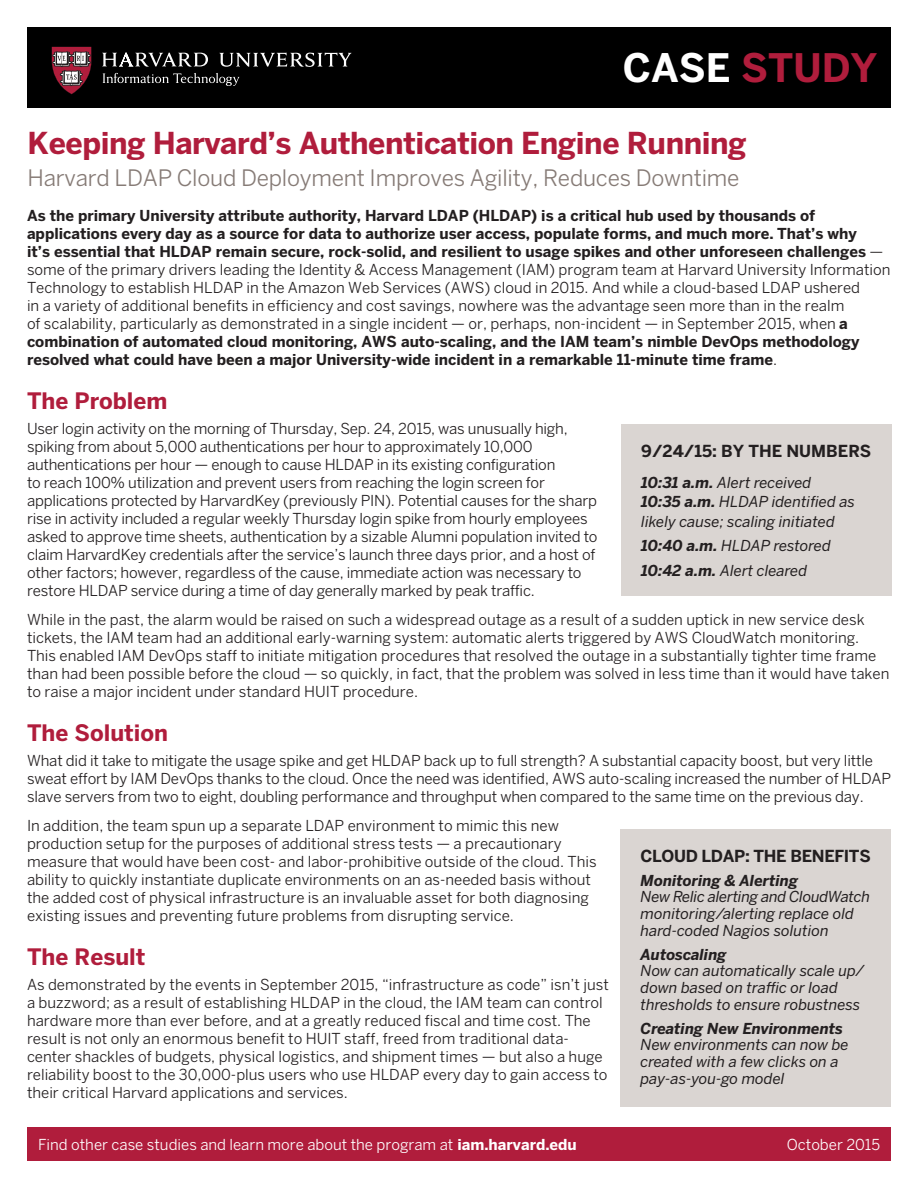
<style>
.page{position:relative;width:918px;height:1188px;background:#fff}
.page>*{position:absolute;margin:0;border:0;box-sizing:border-box;transform-origin:0 0}
.t1{font:700 39px "Benton Sans";color:#b01d3c}
.t2{font:700 30px "Benton Sans";letter-spacing:-.015em;color:#b01d3c}
.t3{font:22.5px "Benton Sans";letter-spacing:-.01em;color:#867b76}
.Body_Subhead{font:700 22.5px "Benton Sans";color:#b01d3c}
.t4{font:700 16.5px "Benton Sans";letter-spacing:-.02em;color:#231f20}
.t5{font:700 16.5px "Benton Sans";color:#231f20}
.t6{font:15px/18px "Benton Sans";color:#231f20}
.t7{font:700 15px/18px "Benton Sans";color:#231f20}
.t8{font:italic 15px/16.8px "Benton Sans";color:#231f20}
.t9{font:15px "Benton Sans";color:#fff}
.s1{color:#fff}
.s2{font-weight:400}
.s3{font-weight:700}
</style>
<div class="page">
<div style="left:27px;top:1128px;width:864px;height:33px;background:#b01d3c"></div>
<div style="left:27px;top:27px;width:864px;height:81px;background:#000"></div>
<svg style="left:103px;top:73px;width:137px;height:13px"></svg>
<svg style="left:102px;top:53px;width:106px;height:14px"></svg>
<svg style="left:52px;top:47px;width:39px;height:47px"></svg>
<svg style="left:219px;top:53px;width:132px;height:14px"></svg>
<div style="left:621px;top:424px;width:271px;height:172px;background:#dad5d2"></div>
<div style="left:620px;top:830px;width:271px;height:277px;background:#dad5d2"></div>
<h1 class="t1" style="left:623px;top:44px;width:256px"><span class="s1">CASE</span> STUDY</h1>
<p class="t2" style="left:28px;top:125px;width:721px">Keeping Harvard’s Authentication Engine Running</p>
<p class="t3" style="left:28px;top:164px;width:713px">Harvard LDAP Cloud Deployment Improves Agility, Reduces Downtime</p>
<p class="t7" style="left:27px;top:206px;width:865px">As the primary University attribute authority, Harvard LDAP (HLDAP) is a critical hub used by thousands of applications every day as a source for data to authorize user access, populate forms, and much more. That’s why<br>it’s essential that HLDAP remain secure, rock-solid, and resilient to usage spikes and other unforeseen challenges <span class="s2">— some of the primary drivers leading the Identity &amp; Access Management (IAM) program team at Harvard University Information Technology to establish HLDAP in the Amazon Web Services (AWS) cloud in 2015. And while a cloud-based LDAP ushered<br>in a variety of additional benefits in efficiency and cost savings, nowhere was the advantage seen more than in the realm<br>of scalability, particularly as demonstrated in a single incident — or, perhaps, non-incident — in September 2015, when</span> a combination of automated cloud monitoring, AWS auto-scaling, and the IAM team’s nimble DevOps methodology resolved what could have been a major University-wide incident in a remarkable 11-minute time frame<span class="s2">.</span></p>
<p class="Body_Subhead" style="left:27px;top:388px;width:142px">The Problem</p>
<p class="t6" style="left:27px;top:419px;width:572px">User login activity on the morning of Thursday, Sep. 24, 2015, was unusually high, spiking from about 5,000 authentications per hour to approximately 10,000 authentications per hour — enough to cause HLDAP in its existing configuration<br>to reach 100% utilization and prevent users from reaching the login screen for applications protected by HarvardKey (previously PIN). Potential causes for the sharp rise in activity included a regular weekly Thursday login spike from hourly employees asked to approve time sheets, authentication by a sizable Alumni population invited to claim HarvardKey credentials after the service’s launch three days prior, and a host of other factors; however, regardless of the cause, immediate action was necessary to restore HLDAP service during a time of day generally marked by peak traffic.</p>
<p class="t6" style="left:27px;top:610px;width:864px">While in the past, the alarm would be raised on such a widespread outage as a result of a sudden uptick in new service desk tickets, the IAM team had an additional early-warning system: automatic alerts triggered by AWS CloudWatch monitoring.<br>This enabled IAM DevOps staff to initiate mitigation procedures that resolved the outage in a substantially tighter time frame than had been possible before the cloud — so quickly, in fact, that the problem was solved in less time than it would have taken to raise a major incident under standard HUIT procedure.</p>
<p class="Body_Subhead" style="left:27px;top:720px;width:143px">The Solution</p>
<p class="t6" style="left:27px;top:752px;width:866px">What did it take to mitigate the usage spike and get HLDAP back up to full strength? A substantial capacity boost, but very little sweat effort by IAM DevOps thanks to the cloud. Once the need was identified, AWS auto-scaling increased the number of HLDAP slave servers from two to eight, doubling performance and throughput when compared to the same time on the previous day.</p>
<p class="t6" style="left:27px;top:816px;width:571px">In addition, the team spun up a separate LDAP environment to mimic this new production setup for the purposes of additional stress tests — a precautionary measure that would have been cost- and labor-prohibitive outside of the cloud. This ability to quickly instantiate duplicate environments on an as-needed basis without the added cost of physical infrastructure is an invaluable asset for both diagnosing existing issues and preventing future problems from disrupting service.</p>
<p class="Body_Subhead" style="left:27px;top:944px;width:120px">The Result</p>
<p class="t6" style="left:27px;top:976px;width:583px">As demonstrated by the events in September 2015, “infrastructure as code” isn’t just a buzzword; as a result of establishing HLDAP in the cloud, the IAM team can control hardware more than ever before, and at a greatly reduced fiscal and time cost. The result is not only an enormous benefit to HUIT staff, freed from traditional data&shy;center shackles of budgets, physical logistics, and shipment times — but also a huge reliability boost to the 30,000-plus users who use HLDAP every day to gain access to their critical Harvard applications and services.</p>
<p class="t5" style="left:641px;top:441px;width:232px">9/24/15: BY THE NUMBERS</p>
<p class="t8" style="left:641px;top:474px;width:172px"><span class="s3">10:31 a.m.</span> Alert received</p>
<p class="t8" style="left:641px;top:492px;width:215px;line-height:19.8px"><span class="s3">10:35 a.m.</span> HLDAP identified as likely cause; scaling initiated</p>
<p class="t8" style="left:641px;top:537px;width:191px"><span class="s3">10:40 a.m.</span> HLDAP restored</p>
<p class="t8" style="left:641px;top:562px;width:168px"><span class="s3">10:42 a.m.</span> Alert cleared</p>
<p class="t4" style="left:641px;top:846px;width:232px">CLOUD LDAP: THE BENEFITS</p>
<p class="t8" style="left:641px;top:872px;width:231px"><span class="s3">Monitoring &amp; Alerting<br></span>New Relic alerting and CloudWatch monitoring/alerting replace old hard-coded Nagios solution</p>
<p class="t8" style="left:641px;top:946px;width:225px"><span class="s3">Autoscaling<br></span>Now can automatically scale up/ down based on traffic or load thresholds to ensure robustness</p>
<p class="t8" style="left:641px;top:1020px;width:210px"><span class="s3">Creating New Environments<br></span>New environments can now be created with a few clicks on a pay-as-you-go model</p>
<p class="t9" style="left:38px;top:1135px;width:540px">Find other case studies and learn more about the program at <span class="s3">iam.harvard.edu</span></p>
<p class="t9" style="left:787px;top:1135px;width:95px">October 2015</p>
</div>
